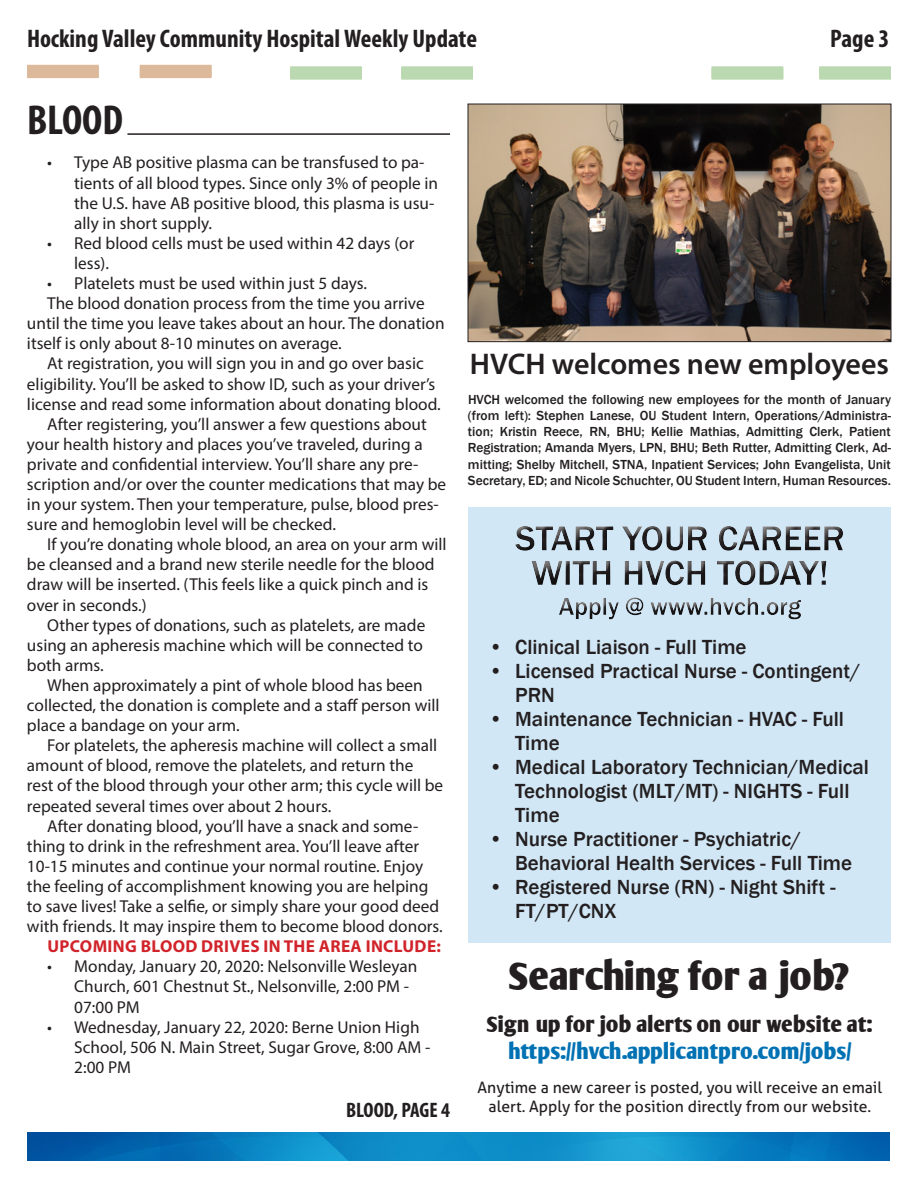
<style>
.page{position:relative;width:918px;height:1188px;background:#fff}
.page>*{position:absolute;margin:0;border:0;box-sizing:border-box;transform-origin:0 0}
.t1{font:700 condensed 42px "Myriad Pro";color:#231f20}
.t2{font:700 37.5px "Arm Wrestler";letter-spacing:-.015em;color:#231f20}
.t3{font:600 30px "Myriad Pro";color:#231f20}
.t4{font:700 condensed 25.5px "Myriad Pro";color:#231f20}
.t5{font:500 21px/24px "Franklin Gothic";color:#231f20}
.t6{font:700 21px "Arm Wrestler";letter-spacing:-.04em;color:#0071b3}
.t7{font:700 21px "Arm Wrestler";letter-spacing:-.025em;color:#231f20}
.t8{font:700 condensed 21px "Myriad Pro";letter-spacing:-.01em;color:#231f20}
.t9{font:17.25px/20.1px "Myriad Pro";color:#231f20}
.t10{font:700 17.25px "Myriad Pro";letter-spacing:.02em;color:#d1232a}
.t11{font:15.75px/18.9px "Aller";color:#231f20;text-align:center}
.t12{font:500 13.5px/16.2px "Franklin Gothic";color:#231f20;text-align:justify}
</style>
<div class="page">
<img style="left:27px;top:1133px;width:862px;height:28px">
<div style="left:468px;top:508px;width:423px;height:435px;background:#d1e7f5"></div>
<div style="left:507px;top:522px;width:347px;height:103px;background:#231f20;opacity:.75"></div>
<div style="left:27px;top:66px;width:72px;height:12px;background:#dcb99b"></div>
<div style="left:290px;top:68px;width:72px;height:12px;background:#bbd9b0"></div>
<div style="left:140px;top:66px;width:72px;height:12px;background:#dcb99b"></div>
<div style="left:401px;top:68px;width:72px;height:12px;background:#bbd9b0"></div>
<div style="left:712px;top:68px;width:71px;height:12px;background:#bbd9b0"></div>
<div style="left:819px;top:68px;width:72px;height:12px;background:#bbd9b0"></div>
<div style="left:27px;top:65px;width:72px;height:12px;background:#dcb99b"></div>
<div style="left:290px;top:66px;width:72px;height:12px;background:#bbd9b0"></div>
<div style="left:140px;top:65px;width:72px;height:12px;background:#dcb99b"></div>
<div style="left:401px;top:66px;width:72px;height:12px;background:#bbd9b0"></div>
<div style="left:712px;top:66px;width:71px;height:12px;background:#bbd9b0"></div>
<div style="left:819px;top:66px;width:72px;height:12px;background:#bbd9b0"></div>
<hr style="left:127px;top:133px;width:323px;height:2px;background:#231f20">
<img style="left:470px;top:106px;width:419px;height:234px">
<div style="left:468px;top:104px;width:423px;height:238px;border:1px solid #231f20"></div>
<h3 class="t4" style="left:27px;top:23px;width:452px">Hocking Valley Community Hospital Weekly Update</h3>
<h3 class="t4" style="left:830px;top:23px;width:61px">Page 3</h3>
<h1 class="t1" style="left:27px;top:94px;width:94px">BLOOD</h1>
<p class="t9" style="left:74px;top:152px;width:365px;text-indent:-27px">• Type AB positive plasma can be transfused to pa&shy;tients of all blood types. Since only 3% of people in the U.S. have AB positive blood, this plasma is usu&shy;ally in short supply.</p>
<p class="t9" style="left:74px;top:233px;width:342px;text-indent:-27px">• Red blood cells must be used within 42 days (or less).</p>
<p class="t9" style="left:47px;top:273px;width:321px">• Platelets must be used within just 5 days.</p>
<p class="t9" style="left:47px;top:293px;width:379px">The blood donation process from the time you arrive</p>
<p class="t9" style="left:27px;top:313px;width:419px">until the time you leave takes about an hour. The donation</p>
<p class="t9" style="left:27px;top:333px;width:316px">itself is only about 8-10 minutes on average.</p>
<p class="t9" style="left:47px;top:353px;width:378px">At registration, you will sign you in and go over basic</p>
<p class="t9" style="left:27px;top:373px;width:410px">eligibility. You’ll be asked to show ID, such as your driver’s</p>
<p class="t9" style="left:27px;top:394px;width:415px">license and read some information about donating blood.</p>
<p class="t9" style="left:47px;top:414px;width:381px">After registering, you’ll answer a few questions about</p>
<p class="t9" style="left:27px;top:434px;width:397px">your health history and places you’ve traveled, during a</p>
<p class="t9" style="left:27px;top:454px;width:393px">private and confidential interview. You’ll share any pre-</p>
<p class="t9" style="left:27px;top:474px;width:421px">scription and/or over the counter medications that may be</p>
<p class="t9" style="left:27px;top:494px;width:413px">in your system. Then your temperature, pulse, blood pres-</p>
<p class="t9" style="left:27px;top:514px;width:311px">sure and hemoglobin level will be checked.</p>
<p class="t9" style="left:47px;top:534px;width:401px">If you’re donating whole blood, an area on your arm will</p>
<p class="t9" style="left:27px;top:554px;width:409px">be cleansed and a brand new sterile needle for the blood</p>
<p class="t9" style="left:27px;top:574px;width:403px">draw will be inserted. (This feels like a quick pinch and is</p>
<p class="t9" style="left:27px;top:594px;width:121px">over in seconds.)</p>
<p class="t9" style="left:47px;top:615px;width:380px">Other types of donations, such as platelets, are made</p>
<p class="t9" style="left:27px;top:635px;width:397px">using an apheresis machine which will be connected to</p>
<p class="t9" style="left:27px;top:655px;width:78px">both arms.</p>
<p class="t9" style="left:47px;top:675px;width:377px">When approximately a pint of whole blood has been</p>
<p class="t9" style="left:27px;top:695px;width:414px">collected, the donation is complete and a staff person will</p>
<p class="t9" style="left:27px;top:715px;width:214px">place a bandage on your arm.</p>
<p class="t9" style="left:47px;top:735px;width:391px">For platelets, the apheresis machine will collect a small</p>
<p class="t9" style="left:27px;top:755px;width:388px">amount of blood, remove the platelets, and return the</p>
<p class="t9" style="left:27px;top:775px;width:418px">rest of the blood through your other arm; this cycle will be</p>
<p class="t9" style="left:27px;top:795px;width:306px">repeated several times over about 2 hours.</p>
<p class="t9" style="left:47px;top:816px;width:373px">After donating blood, you’ll have a snack and some-</p>
<p class="t9" style="left:27px;top:836px;width:394px">thing to drink in the refreshment area. You’ll leave after</p>
<p class="t9" style="left:27px;top:856px;width:398px">10-15 minutes and continue your normal routine. Enjoy</p>
<p class="t9" style="left:27px;top:876px;width:403px">the feeling of accomplishment knowing you are helping</p>
<p class="t9" style="left:27px;top:896px;width:414px">to save lives! Take a selfie, or simply share your good deed</p>
<p class="t9" style="left:27px;top:916px;width:417px">with friends. It may inspire them to become blood donors.</p>
<p class="t10" style="left:47px;top:935px;width:395px">UPCOMING BLOOD DRIVES IN THE AREA INCLUDE:</p>
<p class="t9" style="left:74px;top:956px;width:345px;text-indent:-27px">• Monday, January 20, 2020: Nelsonville Wesleyan<br>Church, 601 Chestnut St., Nelsonville, 2:00 PM -<br>07:00 PM</p>
<p class="t9" style="left:74px;top:1016px;width:358px;text-indent:-27px">• Wednesday, January 22, 2020: Berne Union High<br>School, 506 N. Main Street, Sugar Grove, 8:00 AM -<br>2:00 PM</p>
<p class="t8" style="left:346px;top:1097px;width:105px">BLOOD, PAGE 4</p>
<h3 class="t3" style="left:470px;top:345px;width:421px">HVCH welcomes new employees</h3>
<p class="t12" style="left:468px;top:391px;width:425px">HVCH welcomed the following new employees for the month of January (from left): Stephen Lanese, OU Student Intern, Operations/Administra&shy;tion; Kristin Reece, RN, BHU; Kellie Mathias, Admitting Clerk, Patient Registration; Amanda Myers, LPN, BHU; Beth Rutter, Admitting Clerk, Ad&shy;mitting; Shelby Mitchell, STNA, Inpatient Services; John Evangelista, Unit Secretary, ED; and Nicole Schuchter, OU Student Intern, Human Resources.</p>
<p class="t5" style="left:489px;top:635px;width:259px">• Clinical Liaison - Full Time</p>
<p class="t5" style="left:515px;top:659px;width:347px;text-indent:-26px">• Licensed Practical Nurse - Contingent/<br>PRN</p>
<p class="t5" style="left:515px;top:707px;width:330px;text-indent:-26px">• Maintenance Technician - HVAC - Full<br>Time</p>
<p class="t5" style="left:515px;top:755px;width:355px;text-indent:-26px">• Medical Laboratory Technician/Medical<br>Technologist (MLT/MT) - NIGHTS - Full<br>Time</p>
<p class="t5" style="left:515px;top:827px;width:339px;text-indent:-26px">• Nurse Practitioner - Psychiatric/<br>Behavioral Health Services - Full Time</p>
<p class="t5" style="left:515px;top:875px;width:322px;text-indent:-26px">• Registered Nurse (RN) - Night Shift -<br>FT/PT/CNX</p>
<h2 class="t2" style="left:510px;top:955px;width:342px">Searching for a job?</h2>
<p class="t7" style="left:487px;top:1012px;width:387px">Sign up for job alerts on our website at:</p>
<p class="t6" style="left:508px;top:1039px;width:345px">https://hvch.applicantpro.com/jobs/</p>
<p class="t11" style="left:478px;top:1078px;width:406px">Anytime a new career is posted, you will receive an email alert. Apply for the position directly from our website.</p>
</div>
